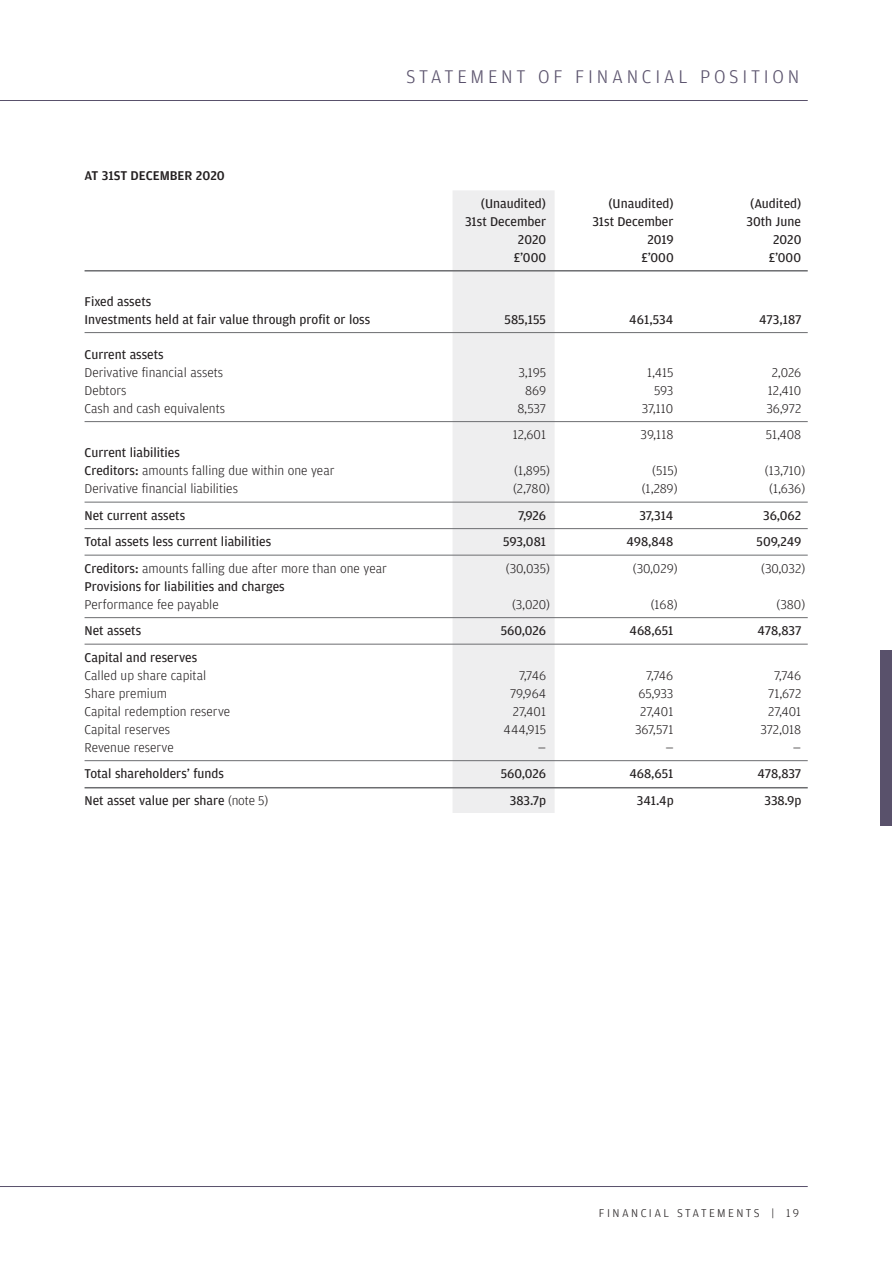
<style>
.page{position:relative;width:892px;height:1263px;background:#fff}
.page>*{position:absolute;margin:0;border:0;box-sizing:border-box;transform-origin:0 0}
.t1{font:300 19.5px "Amplitude";letter-spacing:.19em;color:#59516b}
.t2{font:300 13.5px/18px "Amplitude";color:#231f20}
.t3{font:13.5px/18px "Amplitude";color:#231f20}
.t4{font:500 13.5px "Amplitude";color:#231f20}
.t5{font:300 12px "Amplitude";letter-spacing:.2em;color:#231f20}
.s1{font-weight:400}
.s2{font-weight:300}
</style>
<div class="page">
<hr style="left:0;top:1186px;width:807px;height:1px;background:#59516b">
<hr style="left:0;top:100px;width:807px;height:1px;background:#59516b">
<div style="left:880px;top:650px;width:12px;height:176px;background:#59516b"></div>
<div style="left:452px;top:190px;width:102px;height:623px;background:#eeeeef"></div>
<hr style="left:85px;top:270px;width:722px;height:2px;background:#6c6d70">
<hr style="left:85px;top:332px;width:722px;height:1px;background:#6c6d70">
<hr style="left:85px;top:421px;width:722px;height:1px;background:#6c6d70">
<hr style="left:85px;top:502px;width:722px;height:1px;background:#6c6d70">
<hr style="left:85px;top:528px;width:722px;height:1px;background:#6c6d70">
<hr style="left:85px;top:555px;width:722px;height:1px;background:#6c6d70">
<hr style="left:85px;top:617px;width:722px;height:1px;background:#6c6d70">
<hr style="left:85px;top:644px;width:722px;height:1px;background:#6c6d70">
<hr style="left:85px;top:760px;width:722px;height:1px;background:#6c6d70">
<hr style="left:85px;top:787px;width:722px;height:1px;background:#6c6d70">
<p class="t4" style="left:85px;top:171px;width:142px">AT 31ST DECEMBER 2020</p>
<p class="t3" style="left:85px;top:293px;width:287px">Fixed assets<br>Investments held at fair value through profit or loss</p>
<h1 class="t1" style="left:406px;top:69px;width:394px">STATEMENT OF FINANCIAL POSITION</h1>
<p class="t3" style="left:481px;top:195px;width:67px">(Unaudited)</p>
<p class="t3" style="left:608px;top:195px;width:67px">(Unaudited)</p>
<p class="t3" style="left:750px;top:195px;width:53px">(Audited)</p>
<p class="t3" style="left:465px;top:213px;width:83px">31st December</p>
<p class="t3" style="left:592px;top:213px;width:83px">31st December</p>
<p class="t3" style="left:746px;top:213px;width:56px">30th June</p>
<p class="t3" style="left:518px;top:231px;width:30px">2020</p>
<p class="t3" style="left:647px;top:231px;width:28px">2019</p>
<p class="t3" style="left:773px;top:231px;width:30px">2020</p>
<p class="t3" style="left:514px;top:249px;width:34px">£’000</p>
<p class="t3" style="left:641px;top:249px;width:34px">£’000</p>
<p class="t3" style="left:769px;top:249px;width:34px">£’000</p>
<p class="t3" style="left:504px;top:311px;width:43px">585,155</p>
<p class="t3" style="left:629px;top:311px;width:46px">461,534</p>
<p class="t3" style="left:759px;top:311px;width:44px">473,187</p>
<p class="t3" style="left:85px;top:346px;width:81px">Current assets</p>
<p class="t2" style="left:85px;top:364px;width:140px">Derivative financial assets</p>
<p class="t2" style="left:518px;top:364px;width:29px">3,195</p>
<p class="t2" style="left:647px;top:364px;width:28px">1,415</p>
<p class="t2" style="left:771px;top:364px;width:31px">2,026</p>
<p class="t2" style="left:85px;top:382px;width:44px">Debtors</p>
<p class="t2" style="left:525px;top:382px;width:22px">869</p>
<p class="t2" style="left:654px;top:382px;width:21px">593</p>
<p class="t2" style="left:768px;top:382px;width:35px">12,410</p>
<p class="t2" style="left:85px;top:400px;width:142px">Cash and cash equivalents</p>
<p class="t2" style="left:517px;top:400px;width:30px">8,537</p>
<p class="t2" style="left:641px;top:400px;width:33px">37,110</p>
<p class="t2" style="left:766px;top:400px;width:36px">36,972</p>
<p class="t2" style="left:512px;top:427px;width:35px">12,601</p>
<p class="t2" style="left:640px;top:427px;width:34px">39,118</p>
<p class="t2" style="left:765px;top:427px;width:37px">51,408</p>
<p class="t2" style="left:85px;top:445px;width:251px"><span class="s1">Current liabilities<br>Creditors:</span> amounts falling due within one year</p>
<p class="t2" style="left:514px;top:463px;width:37px">(1,895)</p>
<p class="t2" style="left:652px;top:463px;width:27px">(515)</p>
<p class="t2" style="left:765px;top:463px;width:42px">(13,710)</p>
<p class="t2" style="left:85px;top:481px;width:155px">Derivative financial liabilities</p>
<p class="t2" style="left:513px;top:481px;width:38px">(2,780)</p>
<p class="t2" style="left:641px;top:481px;width:37px">(1,289)</p>
<p class="t2" style="left:769px;top:481px;width:38px">(1,636)</p>
<p class="t3" style="left:85px;top:507px;width:102px">Net current assets</p>
<p class="t3" style="left:518px;top:507px;width:30px">7,926</p>
<p class="t3" style="left:639px;top:507px;width:35px">37,314</p>
<p class="t3" style="left:763px;top:507px;width:40px">36,062</p>
<p class="t3" style="left:85px;top:533px;width:188px">Total assets less current liabilities</p>
<p class="t3" style="left:503px;top:533px;width:44px">593,081</p>
<p class="t3" style="left:626px;top:533px;width:48px">498,848</p>
<p class="t3" style="left:756px;top:533px;width:46px">509,249</p>
<p class="t2" style="left:85px;top:560px;width:304px"><span class="s1">Creditors:</span> amounts falling due after more than one year</p>
<p class="t2" style="left:506px;top:560px;width:46px">(30,035)</p>
<p class="t2" style="left:633px;top:560px;width:46px">(30,029)</p>
<p class="t2" style="left:761px;top:560px;width:46px">(30,032)</p>
<p class="t3" style="left:85px;top:578px;width:202px">Provisions for liabilities and charges</p>
<p class="t2" style="left:85px;top:596px;width:136px">Performance fee payable</p>
<p class="t2" style="left:512px;top:596px;width:39px">(3,020)</p>
<p class="t2" style="left:650px;top:596px;width:28px">(168)</p>
<p class="t2" style="left:776px;top:596px;width:30px">(380)</p>
<p class="t3" style="left:85px;top:622px;width:58px">Net assets</p>
<p class="t3" style="left:501px;top:622px;width:47px">560,026</p>
<p class="t3" style="left:629px;top:622px;width:45px">468,651</p>
<p class="t3" style="left:757px;top:622px;width:45px">478,837</p>
<p class="t3" style="left:85px;top:649px;width:114px">Capital and reserves</p>
<p class="t2" style="left:85px;top:667px;width:123px">Called up share capital</p>
<p class="t2" style="left:519px;top:667px;width:29px">7,746</p>
<p class="t2" style="left:646px;top:667px;width:29px">7,746</p>
<p class="t2" style="left:774px;top:667px;width:29px">7,746</p>
<p class="t2" style="left:85px;top:685px;width:84px">Share premium</p>
<p class="t2" style="left:510px;top:685px;width:38px">79,964</p>
<p class="t2" style="left:638px;top:685px;width:37px">65,933</p>
<p class="t2" style="left:768px;top:685px;width:35px">71,672</p>
<p class="t2" style="left:85px;top:703px;width:147px">Capital redemption reserve</p>
<p class="t2" style="left:513px;top:703px;width:35px">27,401</p>
<p class="t2" style="left:640px;top:703px;width:35px">27,401</p>
<p class="t2" style="left:768px;top:703px;width:35px">27,401</p>
<p class="t2" style="left:85px;top:721px;width:87px">Capital reserves</p>
<p class="t2" style="left:503px;top:721px;width:44px">444,915</p>
<p class="t2" style="left:635px;top:721px;width:40px">367,571</p>
<p class="t2" style="left:760px;top:721px;width:42px">372,018</p>
<p class="t2" style="left:85px;top:739px;width:91px">Revenue reserve</p>
<p class="t2" style="left:537px;top:739px;width:10px">—</p>
<p class="t2" style="left:665px;top:739px;width:10px">—</p>
<p class="t2" style="left:793px;top:739px;width:10px">—</p>
<p class="t3" style="left:85px;top:765px;width:141px">Total shareholders’ funds</p>
<p class="t3" style="left:500px;top:765px;width:47px">560,026</p>
<p class="t3" style="left:629px;top:765px;width:45px">468,651</p>
<p class="t3" style="left:757px;top:765px;width:45px">478,837</p>
<p class="t3" style="left:85px;top:792px;width:185px">Net asset value per share <span class="s2">(note 5)</span></p>
<p class="t3" style="left:510px;top:792px;width:38px">383.7p</p>
<p class="t3" style="left:636px;top:792px;width:38px">341.4p</p>
<p class="t3" style="left:764px;top:792px;width:38px">338.9p</p>
<p class="t5" style="left:599px;top:1208px;width:202px">FINANCIAL STATEMENTS | 19</p>
</div>
